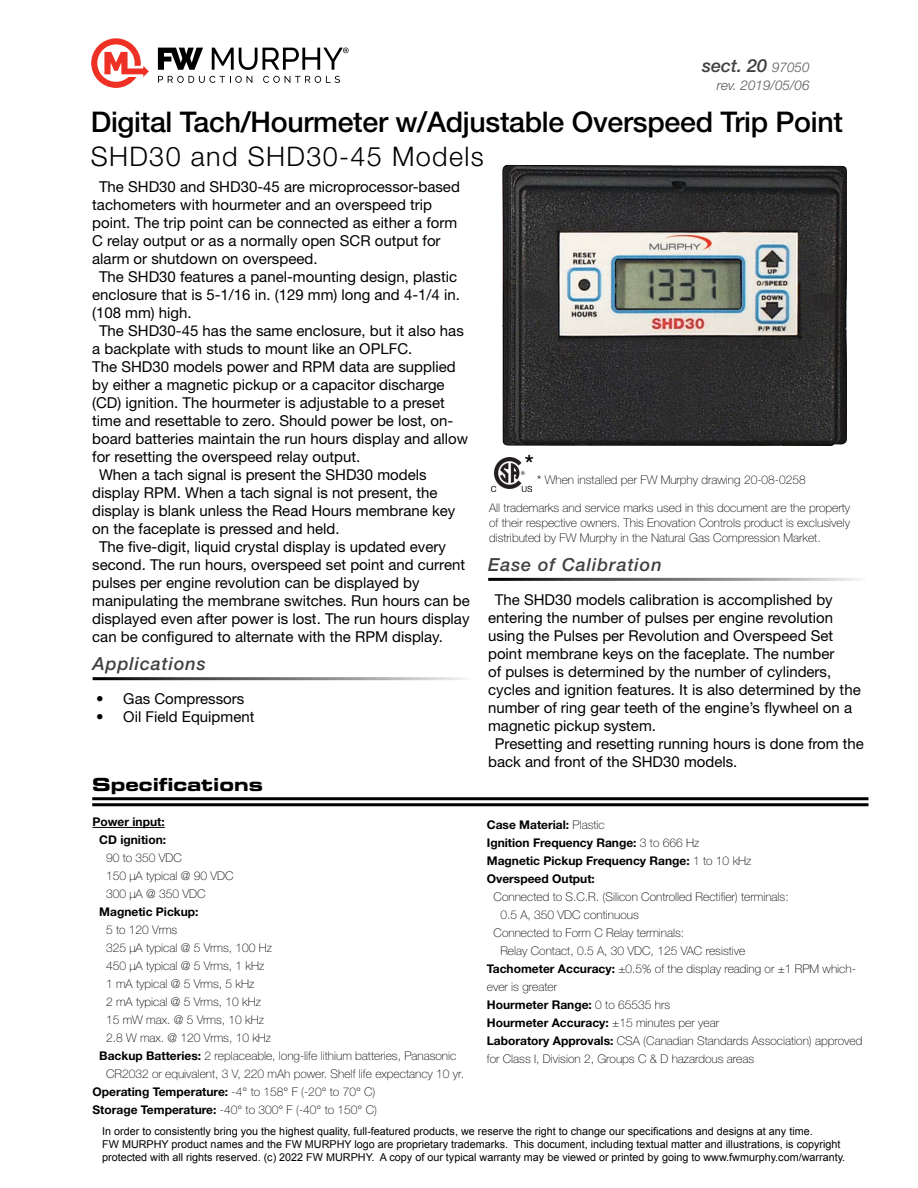
<style>
.page{position:relative;width:918px;height:1188px;background:#fff}
.page>*{position:absolute;margin:0;border:0;box-sizing:border-box;transform-origin:0 0}
.t1{font:500 28.5px "Helvetica Neue LT Std";letter-spacing:-.01em;color:#000}
.t2{font:300 27px "Helvetica Neue LT Std";letter-spacing:.05em;color:#000}
.t3{font:500 24px "Helvetica Neue LT Std";color:#000}
.t4{font:italic 500 18px "Helvetica Neue LT Std";letter-spacing:.05em;color:#414042}
.t5{font:18px "Eurostile LT Std Bold Ex 2";color:#000}
.t6{font:15px "Helvetica Neue LT Std";color:#000}
.t7{font:italic 300 13.5px "Helvetica Neue LT Std";color:#58595b}
.t8{font:100 12px/18px "Helvetica Neue LT Std";color:#000}
.t9{font:700 12px/18px "Helvetica Neue LT Std";color:#000;text-align:center}
.t10{font:10.8px/12.9px "Arial";color:#000}
.s1{font-weight:300;font-size:13.5px;color:#58595b}
.s2{font-weight:300}
.s3{font-weight:700}
.s4{font-weight:100}
</style>
<div class="page">
<svg style="left:91px;top:38px;width:58px;height:50px"></svg>
<svg style="left:158px;top:76px;width:94px;height:7px"></svg>
<svg style="left:263px;top:76px;width:77px;height:7px"></svg>
<svg style="left:158px;top:48px;width:45px;height:22px"></svg>
<svg style="left:212px;top:48px;width:137px;height:22px"></svg>
<hr style="left:93px;top:827px;width:72px;height:1px;background:#000">
<hr style="left:92px;top:797px;width:776px;height:3px;background:#000">
<hr style="left:92px;top:803px;width:776px;height:3px;background:#000">
<img style="left:502px;top:165px;width:345px;height:281px">
<img style="left:491px;top:458px;width:40px;height:33px">
<p class="t4" style="left:702px;top:55px;width:109px">sect. 20 <span class="s1">97050</span></p>
<p class="t7" style="left:717px;top:77px;width:94px">rev. 2019/05/06</p>
<h1 class="t1" style="left:91px;top:105px;width:754px">Digital Tach/Hourmeter w/Adjustable Overspeed Trip Point</h1>
<h2 class="t2" style="left:91px;top:140px;width:395px">SHD30 and SHD30-45 Models</h2>
<p class="t6" style="left:99px;top:178px;width:362px">The SHD30 and SHD30-45 are microprocessor-based</p>
<p class="t6" style="left:92px;top:196px;width:341px">tachometers with hourmeter and an overspeed trip</p>
<p class="t6" style="left:92px;top:214px;width:367px">point. The trip point can be connected as either a form</p>
<p class="t6" style="left:92px;top:232px;width:350px">C relay output or as a normally open SCR output for</p>
<p class="t6" style="left:92px;top:250px;width:227px">alarm or shutdown on overspeed.</p>
<p class="t6" style="left:99px;top:268px;width:360px">The SHD30 features a panel-mounting design, plastic</p>
<p class="t6" style="left:92px;top:286px;width:369px">enclosure that is 5-1/16 in. (129 mm) long and 4-1/4 in.</p>
<p class="t6" style="left:92px;top:304px;width:101px">(108 mm) high.</p>
<p class="t6" style="left:99px;top:322px;width:366px">The SHD30-45 has the same enclosure, but it also has</p>
<p class="t6" style="left:92px;top:340px;width:322px">a backplate with studs to mount like an OPLFC.</p>
<p class="t6" style="left:92px;top:358px;width:365px">The SHD30 models power and RPM data are supplied</p>
<p class="t6" style="left:92px;top:376px;width:354px">by either a magnetic pickup or a capacitor discharge</p>
<p class="t6" style="left:92px;top:394px;width:354px">(CD) ignition. The hourmeter is adjustable to a preset</p>
<p class="t6" style="left:92px;top:412px;width:363px">time and resettable to zero. Should power be lost, on-</p>
<p class="t6" style="left:92px;top:430px;width:377px">board batteries maintain the run hours display and allow</p>
<p class="t6" style="left:92px;top:448px;width:270px">for resetting the overspeed relay output.</p>
<p class="t6" style="left:99px;top:466px;width:329px">When a tach signal is present the SHD30 models</p>
<p class="t6" style="left:92px;top:484px;width:347px">display RPM. When a tach signal is not present, the</p>
<p class="t6" style="left:92px;top:502px;width:365px">display is blank unless the Read Hours membrane key</p>
<p class="t6" style="left:92px;top:520px;width:249px">on the faceplate is pressed and held.</p>
<p class="t6" style="left:99px;top:538px;width:348px">The five-digit, liquid crystal display is updated every</p>
<p class="t6" style="left:92px;top:556px;width:374px">second. The run hours, overspeed set point and current</p>
<p class="t6" style="left:92px;top:574px;width:329px">pulses per engine revolution can be displayed by</p>
<p class="t6" style="left:92px;top:592px;width:379px">manipulating the membrane switches. Run hours can be</p>
<p class="t6" style="left:92px;top:610px;width:379px">displayed even after power is lost. The run hours display</p>
<p class="t6" style="left:92px;top:628px;width:352px">can be configured to alternate with the RPM display.</p>
<h3 class="t3" style="left:525px;top:449px;width:10px">*</h3>
<p class="t8" style="left:537px;top:471px;width:270px"><span class="s2">*</span> When installed per FW Murphy drawing 20-08-0258</p>
<p class="t8" style="left:489px;top:500px;width:363px;line-height:15px;text-align:justify">All trademarks and service marks used in this document are the property of their respective owners. This Enovation Controls product is exclusively distributed by FW Murphy in the Natural Gas Compression Market.</p>
<p class="t4" style="left:488px;top:554px;width:175px">Ease of Calibration</p>
<p class="t6" style="left:495px;top:591px;width:339px">The SHD30 models calibration is accomplished by</p>
<p class="t6" style="left:488px;top:609px;width:347px">entering the number of pulses per engine revolution</p>
<p class="t6" style="left:488px;top:627px;width:347px">using the Pulses per Revolution and Overspeed Set</p>
<p class="t6" style="left:488px;top:645px;width:348px">point membrane keys on the faceplate. The number</p>
<p class="t6" style="left:488px;top:663px;width:345px">of pulses is determined by the number of cylinders,</p>
<p class="t6" style="left:488px;top:681px;width:374px">cycles and ignition features. It is also determined by the</p>
<p class="t6" style="left:488px;top:699px;width:365px">number of ring gear teeth of the engine’s flywheel on a</p>
<p class="t6" style="left:488px;top:717px;width:169px">magnetic pickup system.</p>
<p class="t6" style="left:495px;top:735px;width:370px">Presetting and resetting running hours is done from the</p>
<p class="t6" style="left:488px;top:753px;width:251px">back and front of the SHD30 models.</p>
<p class="t4" style="left:93px;top:653px;width:115px">Applications</p>
<p class="t6" style="left:96px;top:690px;width:150px">• Gas Compressors</p>
<p class="t6" style="left:96px;top:708px;width:160px">• Oil Field Equipment</p>
<p class="t5" style="left:92px;top:771px;width:172px">Specifications</p>
<p class="t9" style="left:93px;top:813px;width:75px">Power input:<br>CD ignition:</p>
<p class="t8" style="left:106px;top:849px;width:129px">90 to 350 VDC<br>150 µA typical @ 90 VDC<br>300 µA @ 350 VDC</p>
<p class="t9" style="left:99px;top:903px;width:101px">Magnetic Pickup:</p>
<p class="t8" style="left:106px;top:921px;width:73px">5 to 120 Vrms</p>
<p class="t8" style="left:106px;top:939px;width:167px">325 µA typical @ 5 Vrms, 100 Hz</p>
<p class="t8" style="left:106px;top:957px;width:160px">450 µA typical @ 5 Vrms, 1 kHz</p>
<p class="t8" style="left:106px;top:975px;width:150px">1 mA typical @ 5 Vrms, 5 kHz</p>
<p class="t8" style="left:106px;top:993px;width:156px">2 mA typical @ 5 Vrms, 10 kHz</p>
<p class="t8" style="left:106px;top:1011px;width:159px">15 mW max. @ 5 Vrms, 10 kHz</p>
<p class="t8" style="left:106px;top:1029px;width:167px">2.8 W max. @ 120 Vrms, 10 kHz</p>
<p class="t8" style="left:99px;top:1047px;width:359px"><span class="s3">Backup Batteries:</span> 2 replaceable, long-life lithium batteries, Panasonic</p>
<p class="t8" style="left:106px;top:1065px;width:360px">CR2032 or equivalent, 3 V, 220 mAh power. Shelf life expectancy 10 yr.</p>
<p class="t8" style="left:93px;top:1083px;width:284px"><span class="s3">Operating Temperature:</span> -4° to 158° F (-20° to 70° C)</p>
<p class="t8" style="left:93px;top:1101px;width:286px"><span class="s3">Storage Temperature:</span> -40° to 300° F (-40° to 150° C)</p>
<p class="t9" style="left:487px;top:816px;width:266px;text-align:left">Case Material: <span class="s4">Plastic<br></span>Ignition Frequency Range: <span class="s4">3 to 666 Hz<br></span>Magnetic Pickup Frequency Range: <span class="s4">1 to 10 kHz<br></span>Overspeed Output:</p>
<p class="t8" style="left:494px;top:888px;width:297px">Connected to S.C.R. (Silicon Controlled Rectifier) terminals:</p>
<p class="t8" style="left:500px;top:906px;width:140px">0.5 A, 350 VDC continuous</p>
<p class="t8" style="left:494px;top:924px;width:192px">Connected to Form C Relay terminals:</p>
<p class="t8" style="left:500px;top:942px;width:247px">Relay Contact, 0.5 A, 30 VDC, 125 VAC resistive</p>
<p class="t8" style="left:487px;top:960px;width:371px"><span class="s3">Tachometer Accuracy:</span> ±0.5% of the display reading or ±1 RPM which-</p>
<p class="t8" style="left:487px;top:978px;width:72px">ever is greater</p>
<p class="t9" style="left:487px;top:996px;width:185px">Hourmeter Range: <span class="s4">0 to 65535 hrs</span></p>
<p class="t9" style="left:487px;top:1014px;width:234px">Hourmeter Accuracy: <span class="s4">±15 minutes per year</span></p>
<p class="t8" style="left:487px;top:1032px;width:377px"><span class="s3">Laboratory Approvals:</span> CSA (Canadian Standards Association) approved</p>
<p class="t8" style="left:487px;top:1050px;width:269px">for Class I, Division 2, Groups C &amp; D hazardous areas</p>
<p class="t10" style="left:102px;top:1125px;width:745px">In order to consistently bring you the highest quality, full-featured products, we reserve the right to change our specifications and designs at any time.<br>FW MURPHY product names and the FW MURPHY logo are proprietary trademarks. This document, including textual matter and illustrations, is copyright protected with all rights reserved. (c) 2022 FW MURPHY. A copy of our typical warranty may be viewed or printed by going to www.fwmurphy.com/warranty.</p>
</div>
